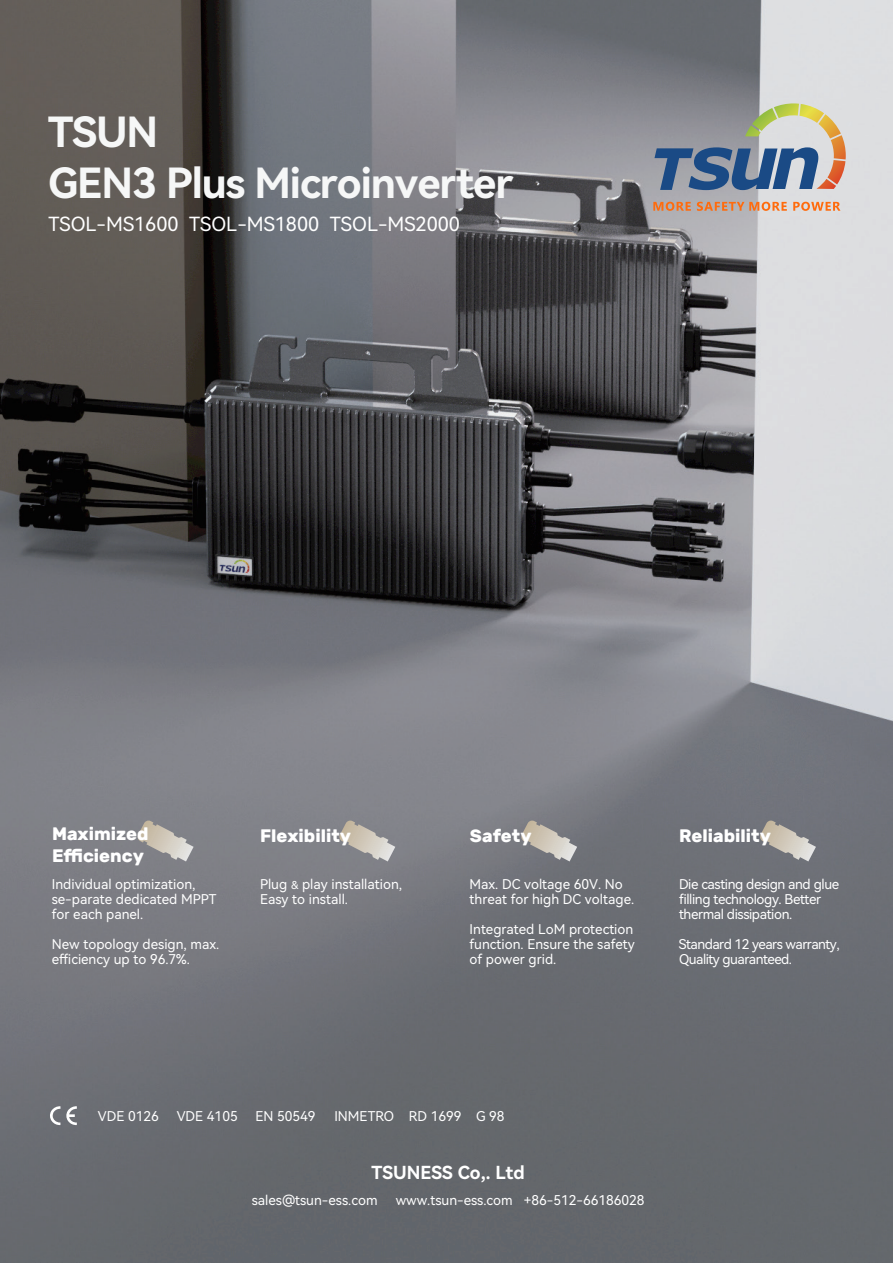
<style>
.page{position:relative;width:893px;height:1263px;background:#fff}
.page>*{position:absolute;margin:0;border:0;box-sizing:border-box;transform-origin:0 0}
.t1{font:41.55px/51.2px "Harmony OS Sans SC Bold";letter-spacing:-.025em;color:#f6f7f7}
.t2{font:19.5px "Harmony OS Sans SC";color:#fff}
.t3{font:700 18px/21.6px "Rubik";color:#fff}
.t4{font:18px "Harmony OS Sans SC Bold";color:#fff}
.t5{font:13.5px/15px "Harmony OS Sans SC";color:#fff}
.t6{font:13.5px/15px "Harmony OS Sans SC";letter-spacing:-.03em;color:#fff}
.t7{font:13.5px/15px "Harmony OS Sans SC";letter-spacing:-.04em;color:#fff}
.s1{font-size:10.5px}
</style>
<div class="page">
<img style="left:0;top:0;width:893px;height:1263px">
<svg style="left:653px;top:202px;width:38px;height:9px"></svg>
<svg style="left:697px;top:202px;width:90px;height:9px"></svg>
<svg style="left:793px;top:202px;width:47px;height:9px"></svg>
<svg style="left:654px;top:103px;width:192px;height:87px;background:#8f979c"></svg>
<svg style="left:137px;top:820px;width:57px;height:41px;background:#a7a4a1"></svg>
<svg style="left:339px;top:820px;width:56px;height:41px;background:#a8a5a2"></svg>
<svg style="left:521px;top:820px;width:56px;height:41px;background:#a2a09c"></svg>
<svg style="left:759px;top:820px;width:57px;height:41px;background:#9f9c9a"></svg>
<svg style="left:66px;top:1106px;width:11px;height:19px"></svg>
<svg style="left:49px;top:1106px;width:11px;height:19px"></svg>
<h1 class="t1" style="left:48px;top:105px;width:467px">TSUN<br>GEN3 Plus Microinverter</h1>
<h2 class="t2" style="left:48px;top:210px;width:413px">TSOL-MS1600 TSOL-MS1800 TSOL-MS2000</h2>
<h3 class="t3" style="left:52px;top:823px;width:98px">Maximized<br>Efficiency</h3>
<p class="t5" style="left:52px;top:876px;width:166px">Individual optimization, se-parate dedicated MPPT for each panel.</p>
<p class="t5" style="left:52px;top:936px;width:169px">New topology design, max. efficiency up to 96.7%.</p>
<h3 class="t3" style="left:260px;top:825px;width:92px">Flexibility</h3>
<p class="t5" style="left:260px;top:876px;width:144px">Plug <span class="s1">&amp;</span> play installation,<br>Easy to install.</p>
<h3 class="t3" style="left:470px;top:825px;width:63px">Safety</h3>
<p class="t5" style="left:470px;top:876px;width:166px">Max. DC voltage 60V. No threat for high DC voltage.</p>
<p class="t5" style="left:469px;top:921px;width:167px;text-align:justify">Integrated LoM protection function. Ensure the safety of power grid.</p>
<h3 class="t3" style="left:679px;top:825px;width:93px">Reliability</h3>
<p class="t6" style="left:679px;top:876px;width:162px">Die casting design and glue filling technology. Better thermal dissipation.</p>
<p class="t7" style="left:679px;top:936px;width:162px">Standard 12 years warranty,<br>Quality guaranteed.</p>
<p class="t5" style="left:98px;top:1108px;width:62px">VDE 0126</p>
<p class="t5" style="left:177px;top:1108px;width:62px">VDE 4105</p>
<p class="t5" style="left:255px;top:1108px;width:62px">EN 50549</p>
<p class="t5" style="left:334px;top:1108px;width:172px">INMETRO RD 1699 G 98</p>
<h3 class="t4" style="left:372px;top:1160px;width:155px">TSUNESS Co,. Ltd</h3>
<p class="t5" style="left:252px;top:1192px;width:127px">sales@tsun-ess.com</p>
<p class="t5" style="left:396px;top:1192px;width:250px">www.tsun-ess.com +86-512-66186028</p>
</div>
